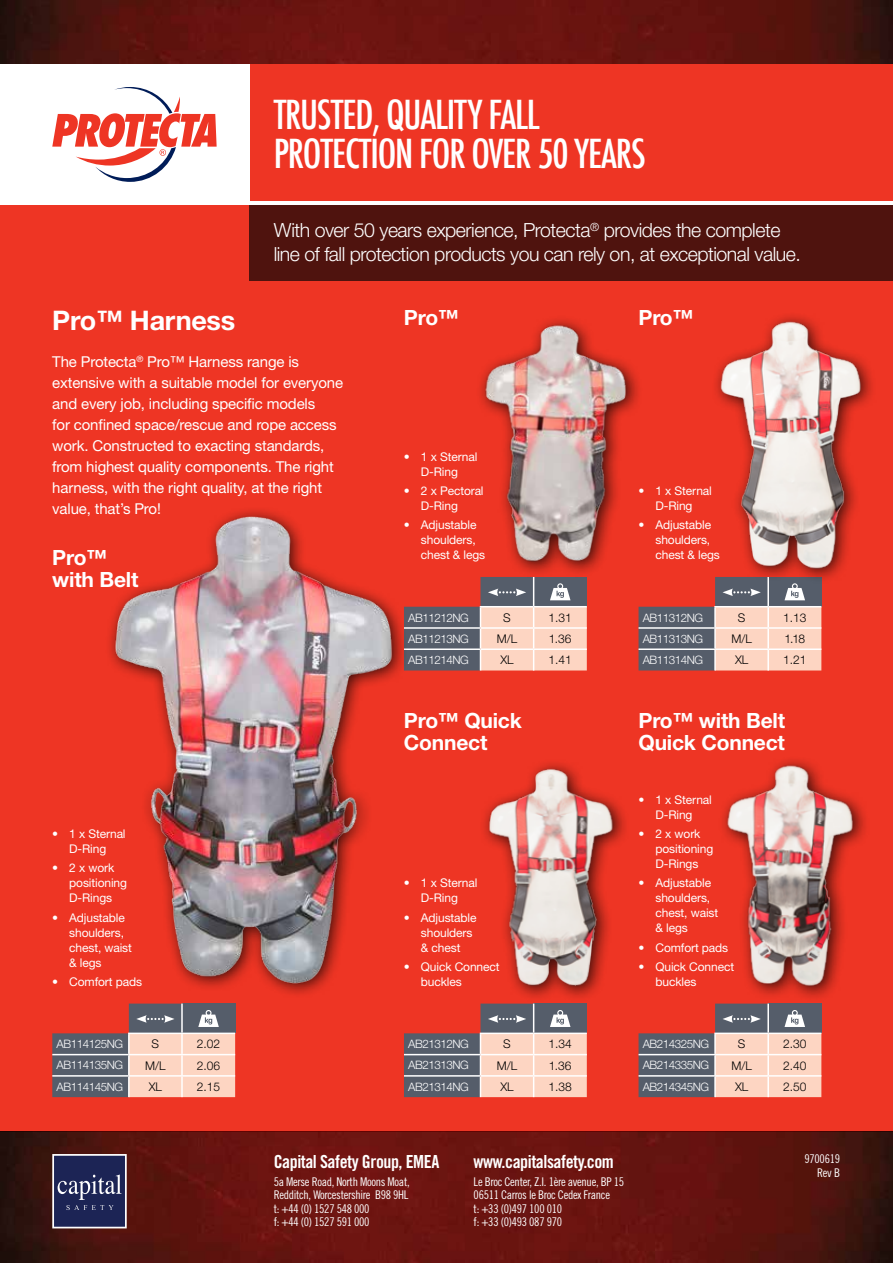
<style>
.page{position:relative;width:893px;height:1263px;background:#fff}
.page>*{position:absolute;margin:0;border:0;box-sizing:border-box;transform-origin:0 0}
.t1{font:500 condensed 39px/39px "Futura";letter-spacing:-.03em;color:#fff}
.t2{font:700 27px "Helvetica Neue LT Pro";letter-spacing:-.01em;color:#fff}
.t3{font:700 21px/22.5px "Helvetica Neue LT Pro";letter-spacing:-.01em;color:#fff}
.t4{font:300 19.5px/24px "Helvetica Neue LT Pro";letter-spacing:-.025em;color:#fff}
.t5{font:18px "Trade Gothic Bold Cond Twenty";letter-spacing:-.025em;color:#fff}
.t6{font:15px/21px "Helvetica Neue LT Pro";letter-spacing:-.01em;color:#fff}
.t7{font:12px/15px "Helvetica Neue LT Pro";letter-spacing:-.01em;color:#fff}
.t8{font:12px/13.5px "Trade Gothic Cond Eighteen";letter-spacing:-.025em;color:#fff}
.t9{font:300 12px "Helvetica Neue LT Pro";color:#000}
.t10{font:300 11.7px "Helvetica Neue LT Pro";letter-spacing:-.04em;color:#fff}
</style>
<div class="page">
<div style="left:0;top:0;width:893px;height:1131px;background:#ee3524"></div>
<img style="left:0;top:0;width:893px;height:64px">
<hr style="left:0;top:201px;width:893px;height:4px;background:#fff">
<div style="left:249px;top:205px;width:644px;height:76px;background:#4f130e"></div>
<div style="left:0;top:64px;width:249px;height:139px;background:#fff"></div>
<svg style="left:52px;top:87px;width:165px;height:95px"></svg>
<img style="left:0;top:1131px;width:893px;height:132px">
<div style="left:53px;top:1155px;width:73px;height:72px;background:#1c2455"></div>
<svg style="left:58px;top:1174px;width:64px;height:36px"></svg>
<div style="left:52px;top:1154px;width:75px;height:74px;border:2px solid #fff"></div>
<svg style="left:638px;top:584px;width:183px;height:86px"></svg>
<svg style="left:404px;top:1003px;width:183px;height:94px"></svg>
<svg style="left:52px;top:1003px;width:183px;height:94px"></svg>
<svg style="left:638px;top:1003px;width:183px;height:94px"></svg>
<svg style="left:408px;top:578px;width:179px;height:92px"></svg>
<div style="left:105px;top:506px;width:303px;height:492px;background:#000;opacity:.75"></div>
<img style="left:107px;top:506px;width:293px;height:486px">
<img style="left:481px;top:320px;width:153px;height:248px">
<div style="left:711px;top:312px;width:166px;height:272px;background:#000;opacity:.75"></div>
<img style="left:718px;top:319px;width:144px;height:254px">
<div style="left:480px;top:759px;width:150px;height:243px;background:#000;opacity:.75"></div>
<img style="left:481px;top:763px;width:137px;height:229px">
<img style="left:722px;top:759px;width:140px;height:233px">
<h1 class="t1" style="left:274px;top:95px;width:373px">TRUSTED, QUALITY FALL<br>PROTECTION FOR OVER 50 YEARS</h1>
<h2 class="t2" style="left:52px;top:303px;width:185px">Pro™ Harness</h2>
<h3 class="t4" style="left:274px;top:218px;width:529px">With over 50 years experience, Protecta<sup>®</sup> provides the complete line of fall protection products you can rely on, at exceptional value.</h3>
<h3 class="t3" style="left:404px;top:306px;width:56px">Pro™</h3>
<h3 class="t3" style="left:638px;top:306px;width:56px">Pro™</h3>
<p class="t6" style="left:52px;top:351px;width:292px">The Protecta<sup>®</sup> Pro™ Harness range is extensive with a suitable model for everyone and every job, including specific models<br>for confined space/rescue and rope access work. Constructed to exacting standards, from highest quality components. The right harness, with the right quality, at the right value, that’s Pro!</p>
<h3 class="t3" style="left:52px;top:545px;width:88px">Pro™ with Belt</h3>
<p class="t7" style="left:52px;top:826px;width:75px;text-align:center">• 1 x Sternal<br>D-Ring</p>
<p class="t7" style="left:69px;top:860px;width:59px;text-indent:-17px">• 2 x work positioning<br>D-Rings</p>
<p class="t7" style="left:69px;top:909px;width:64px;text-indent:-17px">• Adjustable shoulders, chest, waist &amp; legs</p>
<p class="t7" style="left:52px;top:974px;width:91px">• Comfort pads</p>
<p class="t10" style="left:57px;top:1037px;width:68px">AB114125NG</p>
<p class="t9" style="left:152px;top:1037px;width:9px">S</p>
<p class="t9" style="left:197px;top:1037px;width:25px">2.02</p>
<p class="t10" style="left:57px;top:1058px;width:68px">AB114135NG</p>
<p class="t9" style="left:145px;top:1058px;width:22px">M/L</p>
<p class="t9" style="left:197px;top:1058px;width:25px">2.06</p>
<p class="t10" style="left:57px;top:1079px;width:68px">AB114145NG</p>
<p class="t9" style="left:149px;top:1079px;width:15px">XL</p>
<p class="t9" style="left:197px;top:1079px;width:25px">2.15</p>
<p class="t7" style="left:404px;top:449px;width:75px;text-align:center">• 1 x Sternal<br>D-Ring</p>
<p class="t7" style="left:421px;top:483px;width:64px;text-indent:-17px">• 2 x Pectoral<br>D-Ring</p>
<p class="t7" style="left:421px;top:517px;width:66px;text-indent:-17px">• Adjustable shoulders, chest &amp; legs</p>
<p class="t10" style="left:408px;top:610px;width:62px">AB11212NG</p>
<p class="t9" style="left:503px;top:610px;width:9px">S</p>
<p class="t9" style="left:549px;top:610px;width:25px">1.31</p>
<p class="t10" style="left:408px;top:631px;width:62px">AB11213NG</p>
<p class="t9" style="left:497px;top:631px;width:22px">M/L</p>
<p class="t9" style="left:549px;top:631px;width:24px">1.36</p>
<p class="t10" style="left:408px;top:653px;width:62px">AB11214NG</p>
<p class="t9" style="left:500px;top:652px;width:15px">XL</p>
<p class="t9" style="left:549px;top:652px;width:25px">1.41</p>
<h3 class="t3" style="left:404px;top:708px;width:119px">Pro™ Quick<br>Connect</h3>
<p class="t7" style="left:404px;top:875px;width:75px;text-align:center">• 1 x Sternal<br>D-Ring</p>
<p class="t7" style="left:421px;top:909px;width:57px;text-indent:-17px">• Adjustable shoulders &amp; chest</p>
<p class="t7" style="left:421px;top:959px;width:80px;text-indent:-17px">• Quick Connect buckles</p>
<p class="t10" style="left:408px;top:1037px;width:62px">AB21312NG</p>
<p class="t9" style="left:503px;top:1037px;width:9px">S</p>
<p class="t9" style="left:549px;top:1037px;width:25px">1.34</p>
<p class="t10" style="left:408px;top:1058px;width:62px">AB21313NG</p>
<p class="t9" style="left:497px;top:1058px;width:22px">M/L</p>
<p class="t9" style="left:549px;top:1058px;width:24px">1.36</p>
<p class="t10" style="left:408px;top:1079px;width:62px">AB21314NG</p>
<p class="t9" style="left:500px;top:1079px;width:15px">XL</p>
<p class="t9" style="left:549px;top:1079px;width:25px">1.38</p>
<p class="t7" style="left:638px;top:483px;width:75px;text-align:center">• 1 x Sternal<br>D-Ring</p>
<p class="t7" style="left:655px;top:517px;width:66px;text-indent:-17px">• Adjustable shoulders, chest &amp; legs</p>
<p class="t10" style="left:643px;top:610px;width:62px">AB11312NG</p>
<p class="t9" style="left:738px;top:610px;width:9px">S</p>
<p class="t9" style="left:783px;top:610px;width:25px">1.13</p>
<p class="t10" style="left:643px;top:631px;width:62px">AB11313NG</p>
<p class="t9" style="left:731px;top:631px;width:22px">M/L</p>
<p class="t9" style="left:784px;top:631px;width:22px">1.18</p>
<p class="t10" style="left:643px;top:653px;width:62px">AB11314NG</p>
<p class="t9" style="left:735px;top:652px;width:15px">XL</p>
<p class="t9" style="left:783px;top:652px;width:25px">1.21</p>
<h3 class="t3" style="left:638px;top:708px;width:148px">Pro™ with Belt<br>Quick Connect</h3>
<p class="t7" style="left:638px;top:792px;width:75px;text-align:center">• 1 x Sternal<br>D-Ring</p>
<p class="t7" style="left:655px;top:826px;width:59px;text-indent:-17px">• 2 x work positioning<br>D-Rings</p>
<p class="t7" style="left:655px;top:875px;width:64px;text-indent:-17px">• Adjustable shoulders, chest, waist &amp; legs</p>
<p class="t7" style="left:638px;top:939px;width:91px">• Comfort pads</p>
<p class="t7" style="left:655px;top:959px;width:80px;text-indent:-17px">• Quick Connect buckles</p>
<p class="t10" style="left:643px;top:1037px;width:68px">AB214325NG</p>
<p class="t9" style="left:738px;top:1037px;width:9px">S</p>
<p class="t9" style="left:783px;top:1037px;width:25px">2.30</p>
<p class="t10" style="left:643px;top:1058px;width:68px">AB214335NG</p>
<p class="t9" style="left:731px;top:1058px;width:22px">M/L</p>
<p class="t9" style="left:783px;top:1058px;width:25px">2.40</p>
<p class="t10" style="left:643px;top:1079px;width:68px">AB214345NG</p>
<p class="t9" style="left:735px;top:1079px;width:15px">XL</p>
<p class="t9" style="left:783px;top:1079px;width:25px">2.50</p>
<h3 class="t5" style="left:274px;top:1151px;width:167px">Capital Safety Group, EMEA</h3>
<p class="t8" style="left:274px;top:1175px;width:137px">5a Merse Road, North Moons Moat,<br>Redditch, Worcestershire B98 9HL t: +44 (0) 1527 548 000<br>f: +44 (0) 1527 591 000</p>
<h3 class="t5" style="left:474px;top:1150px;width:142px">www.capitalsafety.com</h3>
<p class="t8" style="left:474px;top:1174px;width:152px">Le Broc Center, Z.I. 1ère avenue, BP 15<br>06511 Carros le Broc Cedex France<br>t: +33 (0)497 100 010<br>f: +33 (0)493 087 970</p>
<p class="t8" style="left:804px;top:1152px;width:37px;text-align:right">9700619<br>Rev B</p>
</div>
